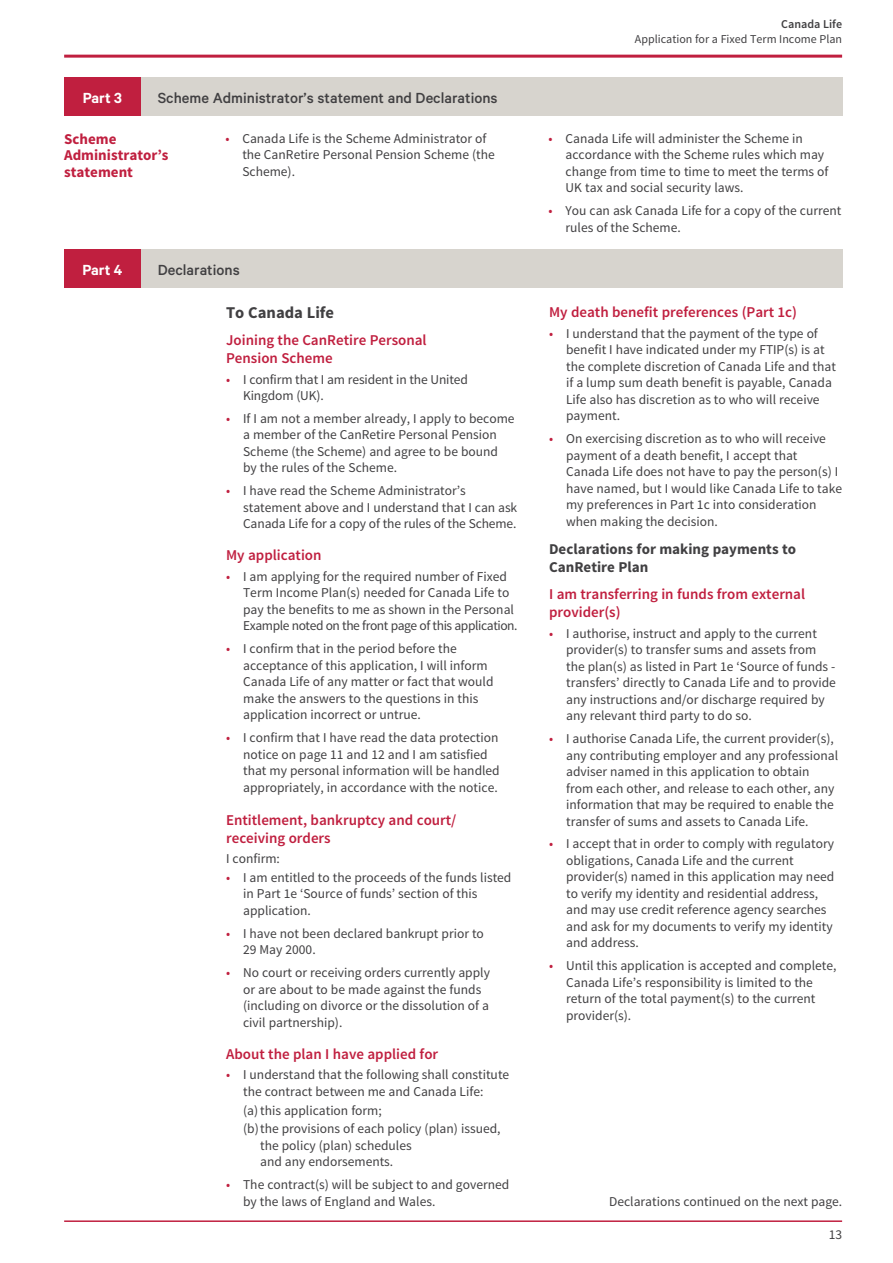
<style>
.page{position:relative;width:893px;height:1263px;background:#fff}
.page>*{position:absolute;margin:0;border:0;box-sizing:border-box;transform-origin:0 0}
.t1{font:500 16.5px "Calibre";color:#414042}
.t2{font:700 16.5px "Source Sans Pro";color:#414042}
.t3{font:600 16.5px "Calibre";color:#fff}
.t4{font:600 15px/18px "Source Sans Pro";color:#c01f3f}
.t5{font:700 15px/18px "Source Sans Pro";color:#414042}
.t6{font:700 15px/16.5px "Source Sans Pro";color:#c01f3f}
.t7{font:13.5px/16.5px "Source Sans Pro";color:#414042}
.t8{font:12px "Source Sans Pro";color:#414042}
.t9{font:600 12px "Source Sans Pro";color:#414042}
.s1{color:#c01f3f}
</style>
<div class="page">
<hr style="left:64px;top:1220px;width:778px;height:2px;background:#c01f3f">
<div style="left:64px;top:78px;width:778px;height:38px;background:#d7d4ce"></div>
<div style="left:64px;top:78px;width:77px;height:38px;background:#c01f3f"></div>
<div style="left:64px;top:250px;width:778px;height:38px;background:#d7d4ce"></div>
<div style="left:64px;top:250px;width:77px;height:38px;background:#c01f3f"></div>
<hr style="left:64px;top:55px;width:778px;height:3px;background:#c01f3f">
<p class="t3" style="left:83px;top:88px;width:41px">Part 3</p>
<p class="t1" style="left:158px;top:88px;width:341px">Scheme Administrator’s statement and Declarations</p>
<p class="t9" style="left:781px;top:17px;width:62px">Canada Life</p>
<p class="t8" style="left:635px;top:31px;width:209px">Application for a Fixed Term Income Plan</p>
<p class="t6" style="left:64px;top:131px;width:106px">Scheme<br>Administrator’s statement</p>
<p class="t7" style="left:242px;top:130px;width:254px;text-indent:-17px"><span class="s1">•</span> Canada Life is the Scheme Administrator of the CanRetire Personal Pension Scheme (the<br>Scheme).</p>
<p class="t7" style="left:566px;top:130px;width:264px;text-indent:-17px"><span class="s1">•</span> Canada Life will administer the Scheme in accordance with the Scheme rules which may change from time to time to meet the terms of UK tax and social security laws.</p>
<p class="t7" style="left:566px;top:203px;width:277px;text-indent:-17px"><span class="s1">•</span> You can ask Canada Life for a copy of the current rules of the Scheme.</p>
<p class="t3" style="left:82px;top:260px;width:42px">Part 4</p>
<p class="t1" style="left:158px;top:260px;width:84px">Declarations</p>
<p class="t2" style="left:226px;top:302px;width:110px">To Canada Life</p>
<p class="t4" style="left:226px;top:331px;width:202px">Joining the CanRetire Personal<br>Pension Scheme</p>
<p class="t7" style="left:243px;top:371px;width:226px;text-indent:-17px"><span class="s1">•</span> I confirm that I am resident in the United<br>Kingdom (UK).</p>
<p class="t7" style="left:243px;top:410px;width:273px;text-indent:-17px"><span class="s1">•</span> If I am not a member already, I apply to become a member of the CanRetire Personal Pension Scheme (the Scheme) and agree to be bound by the rules of the Scheme.</p>
<p class="t7" style="left:243px;top:483px;width:276px;text-indent:-17px"><span class="s1">•</span> I have read the Scheme Administrator’s statement above and I understand that I can ask<br>Canada Life for a copy of the rules of the Scheme.</p>
<p class="t4" style="left:226px;top:547px;width:97px">My application</p>
<p class="t7" style="left:243px;top:568px;width:276px;text-indent:-17px"><span class="s1">•</span> I am applying for the required number of Fixed Term Income Plan(s) needed for Canada Life to pay the benefits to me as shown in the Personal Example noted on the front page of this application.</p>
<p class="t7" style="left:243px;top:641px;width:252px;text-indent:-17px"><span class="s1">•</span> I confirm that in the period before the acceptance of this application, I will inform Canada Life of any matter or fact that would make the answers to the questions in this application incorrect or untrue.</p>
<p class="t7" style="left:243px;top:730px;width:258px;text-indent:-17px"><span class="s1">•</span> I confirm that I have read the data protection notice on page 11 and 12 and I am satisfied that my personal information will be handled appropriately, in accordance with the notice.</p>
<p class="t4" style="left:226px;top:811px;width:232px">Entitlement, bankruptcy and court/ receiving orders</p>
<p class="t7" style="left:226px;top:851px;width:55px">I confirm:</p>
<p class="t7" style="left:243px;top:869px;width:270px;text-indent:-17px"><span class="s1">•</span> I am entitled to the proceeds of the funds listed in Part 1e ‘Source of funds’ section of this application.</p>
<p class="t7" style="left:243px;top:925px;width:242px;text-indent:-17px"><span class="s1">•</span> I have not been declared bankrupt prior to<br>29 May 2000.</p>
<p class="t7" style="left:243px;top:965px;width:248px;text-indent:-17px"><span class="s1">•</span> No court or receiving orders currently apply or are about to be made against the funds (including on divorce or the dissolution of a civil partnership).</p>
<p class="t4" style="left:226px;top:1045px;width:214px">About the plan I have applied for</p>
<p class="t7" style="left:243px;top:1067px;width:268px;text-indent:-17px"><span class="s1">•</span> I understand that the following shall constitute the contract between me and Canada Life:</p>
<p class="t7" style="left:243px;top:1101px;width:259px;line-height:18.6px">(a)this application form;<br>(b)the provisions of each policy (plan) issued,</p>
<p class="t7" style="left:260px;top:1137px;width:153px">the policy (plan) schedules and any endorsements.</p>
<p class="t7" style="left:243px;top:1176px;width:268px;text-indent:-17px"><span class="s1">•</span> The contract(s) will be subject to and governed by the laws of England and Wales.</p>
<p class="t4" style="left:549px;top:304px;width:249px">My death benefit preferences (Part 1c)</p>
<p class="t7" style="left:566px;top:325px;width:271px;text-indent:-17px"><span class="s1">•</span> I understand that the payment of the type of benefit I have indicated under my FTIP(s) is at the complete discretion of Canada Life and that if a lump sum death benefit is payable, Canada Life also has discretion as to who will receive payment.</p>
<p class="t7" style="left:566px;top:431px;width:278px;text-indent:-17px"><span class="s1">•</span> On exercising discretion as to who will receive payment of a death benefit, I accept that Canada Life does not have to pay the person(s) I have named, but I would like Canada Life to take my preferences in Part 1c into consideration when making the decision.</p>
<p class="t5" style="left:549px;top:541px;width:249px">Declarations for making payments to<br>CanRetire Plan</p>
<p class="t4" style="left:549px;top:585px;width:258px">I am transferring in funds from external provider(s)</p>
<p class="t7" style="left:566px;top:625px;width:271px;text-indent:-17px"><span class="s1">•</span> I authorise, instruct and apply to the current provider(s) to transfer sums and assets from the plan(s) as listed in Part 1e ‘Source of funds - transfers’ directly to Canada Life and to provide any instructions and/or discharge required by any relevant third party to do so.</p>
<p class="t7" style="left:566px;top:730px;width:273px;text-indent:-17px"><span class="s1">•</span> I authorise Canada Life, the current provider(s), any contributing employer and any professional adviser named in this application to obtain from each other, and release to each other, any information that may be required to enable the transfer of sums and assets to Canada Life.</p>
<p class="t7" style="left:566px;top:836px;width:270px;text-indent:-17px"><span class="s1">•</span> I accept that in order to comply with regulatory obligations, Canada Life and the current provider(s) named in this application may need to verify my identity and residential address, and may use credit reference agency searches and ask for my documents to verify my identity and address.</p>
<p class="t7" style="left:566px;top:958px;width:272px;text-indent:-17px"><span class="s1">•</span> Until this application is accepted and complete, Canada Life’s responsibility is limited to the return of the total payment(s) to the current provider(s).</p>
<p class="t7" style="left:609px;top:1193px;width:235px">Declarations continued on the next page.</p>
<p class="t7" style="left:829px;top:1227px;width:15px">13</p>
</div>
